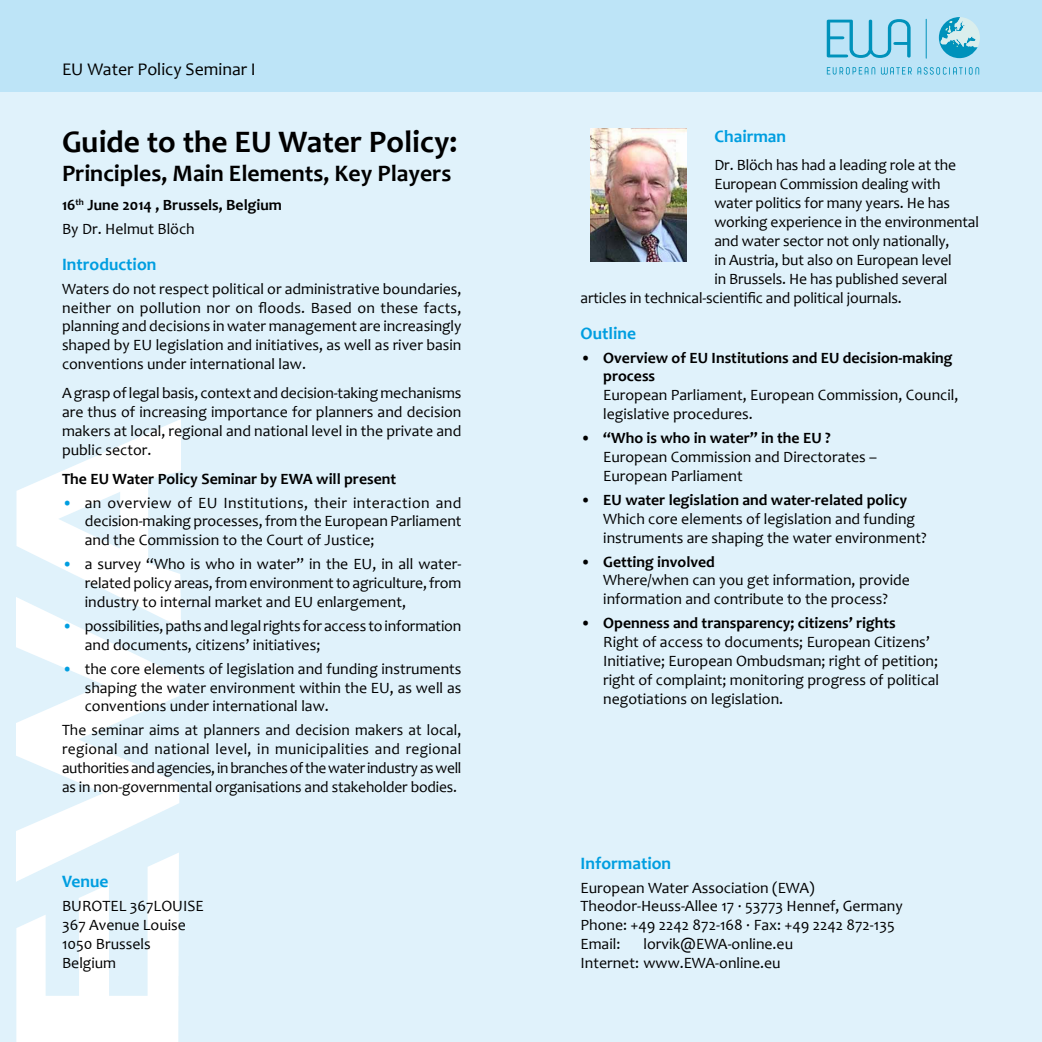
<style>
.page{position:relative;width:1042px;height:1042px;background:#e0f2fb}
.page>*{position:absolute;margin:0;border:0;box-sizing:border-box;transform-origin:0 0}
.t1{font:700 31.5px "Candara";color:#000}
.t2{font:700 23.8px "Candara";color:#000}
.t3{font:17.85px "Candara";color:#000}
.t4{font:700 17.5px "Candara";color:#009ee0}
.t5{font:15.75px/18.9px "Candara";color:#000}
.t6{font:700 15.75px/23.8px "Candara";color:#000}
.s1{font-weight:400}
.s2{color:#009ee0}
</style>
<div class="page">
<img style="left:17px;top:419px;width:164px;height:623px">
<div style="left:0;top:0;width:1042px;height:92px;background:#bde4f7"></div>
<img style="left:591px;top:129px;width:95px;height:133px">
<svg style="left:827px;top:19px;width:83px;height:39px"></svg>
<hr style="left:926px;top:19px;width:1px;height:39px;background:#0092bb">
<svg style="left:827px;top:67px;width:48px;height:8px"></svg>
<svg style="left:881px;top:67px;width:98px;height:8px"></svg>
<svg style="left:939px;top:17px;width:41px;height:41px"></svg>
<p class="t3" style="left:62px;top:58px;width:195px">EU Water Policy Seminar I</p>
<h1 class="t1" style="left:62px;top:122px;width:397px">Guide to the EU Water Policy:</h1>
<h2 class="t2" style="left:62px;top:159px;width:391px">Principles, Main Elements, Key Players</h2>
<p class="t6" style="left:62px;top:193px;width:221px">16<sup>th</sup> June 2014 , Brussels, Belgium<br><span class="s1">By Dr. Helmut Blöch</span></p>
<p class="t4" style="left:62px;top:253px;width:96px">Introduction</p>
<p class="t5" style="left:62px;top:279px;width:401px;text-align:justify">Waters do not respect political or administrative boundaries, neither on pollution nor on floods. Based on these facts, planning and decisions in water management are increasingly shaped by EU legislation and initiatives, as well as river basin conventions under international law.</p>
<p class="t5" style="left:62px;top:383px;width:401px;text-align:justify">A grasp of legal basis, context and decision-taking mechanisms are thus of increasing importance for planners and decision makers at local, regional and national level in the private and public sector.</p>
<p class="t6" style="left:62px;top:466px;width:336px">The EU Water Policy Seminar by EWA will present</p>
<p class="t5" style="left:85px;top:493px;width:378px;text-align:justify;text-indent:-23px"><span class="s2">•</span> an overview of EU Institutions, their interaction and decision-making processes, from the European Parliament and the Commission to the Court of Justice;</p>
<p class="t5" style="left:85px;top:554px;width:378px;text-align:justify;text-indent:-23px"><span class="s2">•</span> a survey “Who is who in water” in the EU, in all water&shy;related policy areas, from environment to agriculture, from industry to internal market and EU enlargement,</p>
<p class="t5" style="left:85px;top:616px;width:378px;text-indent:-23px"><span class="s2">•</span> possibilities, paths and legal rights for access to information and documents, citizens’ initiatives;</p>
<p class="t5" style="left:85px;top:659px;width:378px;text-align:justify;text-indent:-23px"><span class="s2">•</span> the core elements of legislation and funding instruments shaping the water environment within the EU, as well as conventions under international law.</p>
<p class="t5" style="left:62px;top:720px;width:401px;text-align:justify">The seminar aims at planners and decision makers at local, regional and national level, in municipalities and regional authorities and agencies, in branches of the water industry as well as in non-governmental organisations and stakeholder bodies.</p>
<p class="t4" style="left:62px;top:871px;width:48px">Venue</p>
<p class="t5" style="left:62px;top:896px;width:143px">BUROTEL 367LOUISE<br>367 Avenue Louise<br>1050 Brussels<br>Belgium</p>
<p class="t4" style="left:714px;top:125px;width:73px">Chairman</p>
<p class="t5" style="left:714px;top:156px;width:243px">Dr. Blöch has had a leading role at the</p>
<p class="t5" style="left:714px;top:175px;width:228px">European Commission dealing with</p>
<p class="t5" style="left:714px;top:194px;width:237px">water politics for many years. He has</p>
<p class="t5" style="left:714px;top:212px;width:266px">working experience in the environmental</p>
<p class="t5" style="left:714px;top:231px;width:237px">and water sector not only nationally,</p>
<p class="t5" style="left:714px;top:250px;width:239px">in Austria, but also on European level</p>
<p class="t5" style="left:714px;top:269px;width:235px">in Brussels. He has published several</p>
<p class="t5" style="left:580px;top:288px;width:323px">articles in technical-scientific and political journals.</p>
<p class="t4" style="left:580px;top:322px;width:57px">Outline</p>
<p class="t6" style="left:603px;top:348px;width:351px;line-height:18.9px;text-indent:-23px">• Overview of EU Institutions and EU decision-making process</p>
<p class="t5" style="left:603px;top:386px;width:357px">European Parliament, European Commission, Council, legislative procedures.</p>
<p class="t6" style="left:580px;top:426px;width:252px">• “Who is who in water” in the EU ?</p>
<p class="t5" style="left:603px;top:447px;width:275px">European Commission and Directorates –<br>European Parliament</p>
<p class="t6" style="left:580px;top:488px;width:328px">• EU water legislation and water-related policy</p>
<p class="t5" style="left:603px;top:509px;width:325px">Which core elements of legislation and funding instruments are shaping the water environment?</p>
<p class="t6" style="left:580px;top:549px;width:136px">• Getting involved</p>
<p class="t5" style="left:603px;top:571px;width:308px">Where/when can you get information, provide information and contribute to the process?</p>
<p class="t6" style="left:580px;top:611px;width:317px">• Openness and transparency; citizens’ rights</p>
<p class="t5" style="left:603px;top:632px;width:337px">Right of access to documents; European Citizens’ Initiative; European Ombudsman; right of petition; right of complaint; monitoring progress of political negotiations on legislation.</p>
<p class="t4" style="left:580px;top:852px;width:92px">Information</p>
<p class="t5" style="left:580px;top:878px;width:324px">European Water Association (EWA)<br>Theodor-Heuss-Allee 17 · 53773 Hennef, Germany Phone: +49 2242 872-168 · Fax: +49 2242 872-135<br>Email:</p>
<p class="t5" style="left:580px;top:934px;width:214px;text-indent:63px">lorvik@EWA-online.eu<br>Internet: www.EWA-online.eu</p>
</div>
